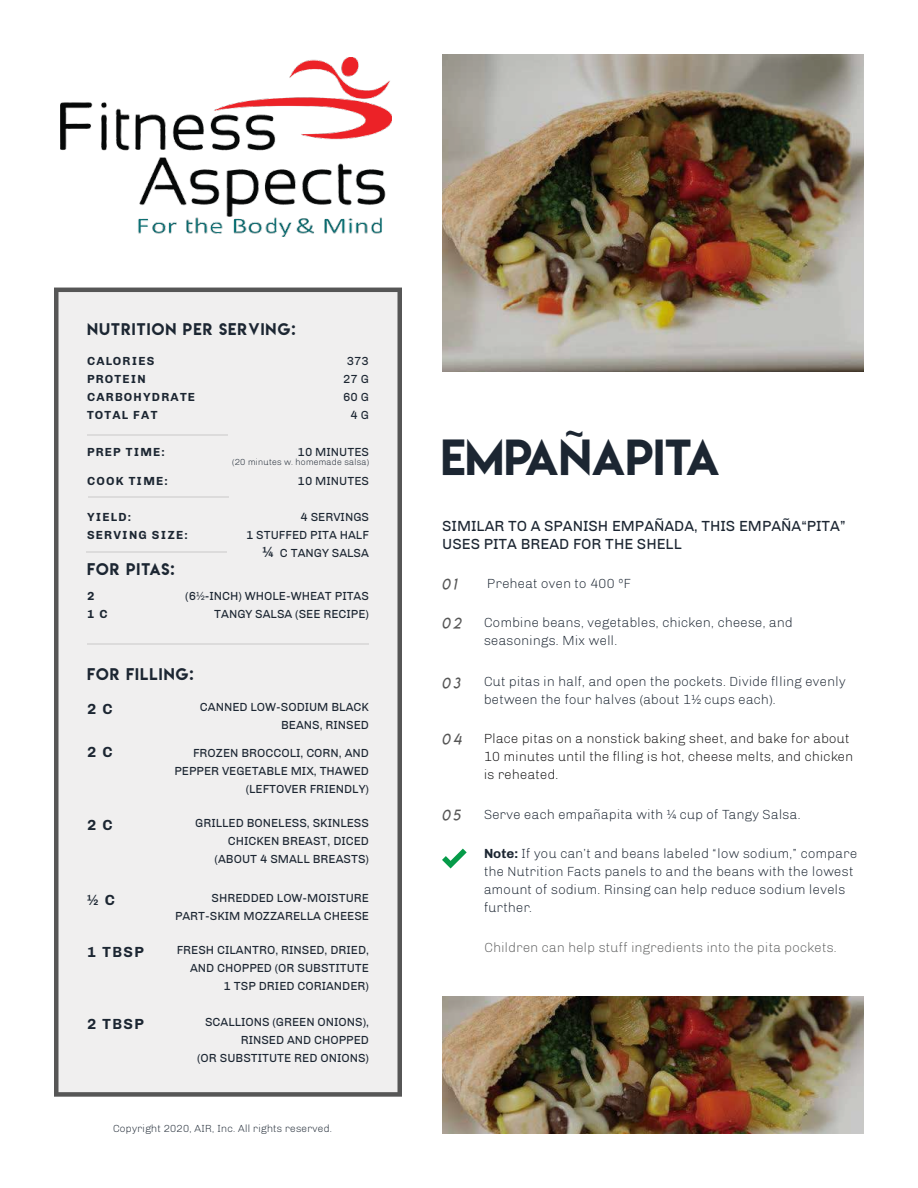
<style>
.page{position:relative;width:918px;height:1188px;background:#fff}
.page>*{position:absolute;margin:0;border:0;box-sizing:border-box;transform-origin:0 0}
.t1{font:45px "Lemon Milk";color:#1c2632}
.t2{font:15px/18px "Chivo";color:#1c2632}
.t3{font:15px "Lemon Milk";letter-spacing:.075em;color:#1c2632}
.t4{font:700 15px "Chivo";letter-spacing:.1em;color:#1c2632}
.t5{font:15px "Lemon Milklightitalic";letter-spacing:.2em;color:#565656}
.t6{font:300 13.5px/18px "Chivo";color:#1c2632}
.t7{font:300 13.5px/18px "Chivo";color:#111011}
.t8{font:300 13.5px "Chivo";color:#606161}
.t9{font:12px/18px "Chivo";color:#1c2632;text-align:right}
.t10{font:700 12px/18px "Chivo";letter-spacing:.1em;color:#1c2632}
.t11{font:300 10.5px "Chivo";color:#1c2632}
.t12{font:300 9px "Chivo";color:#1c2632}
.s1{font-weight:700;font-size:15px}
.s2{font-weight:700}
</style>
<div class="page">
<img style="left:443px;top:997px;width:421px;height:137px">
<img style="left:443px;top:54px;width:421px;height:317px">
<div style="left:54px;top:288px;width:348px;height:809px;background:#f0efef"></div>
<hr style="left:87px;top:434px;width:141px;height:2px;background:#dcdbdb">
<hr style="left:87px;top:643px;width:282px;height:2px;background:#dcdbdb">
<svg style="left:442px;top:849px;width:25px;height:19px"></svg>
<hr style="left:88px;top:497px;width:141px;height:1px;background:#dcdbdb">
<hr style="left:86px;top:551px;width:141px;height:2px;background:#dcdbdb">
<img style="left:60px;top:57px;width:331px;height:180px">
<p class="t3" style="left:87px;top:318px;width:210px">NUTRITION PER SERVING:</p>
<p class="t10" style="left:87px;top:352px;width:110px">CALORIES<br>PROTEIN<br>CARBOHYDRATE<br>TOTAL FAT</p>
<p class="t9" style="left:343px;top:352px;width:27px">373<br>27 G<br>60 G<br>4 G</p>
<p class="t10" style="left:87px;top:443px;width:79px">PREP TIME:</p>
<p class="t9" style="left:298px;top:443px;width:73px">10 MINUTES</p>
<p class="t12" style="left:232px;top:457px;width:139px">(20 minutes w. homemade salsa)</p>
<p class="t10" style="left:87px;top:472px;width:82px">COOK TIME:</p>
<p class="t9" style="left:298px;top:472px;width:73px">10 MINUTES</p>
<p class="t10" style="left:87px;top:508px;width:102px">YIELD:<br>SERVING SIZE:</p>
<p class="t3" style="left:87px;top:559px;width:89px">FOR PITAS:</p>
<p class="t9" style="left:246px;top:508px;width:124px">4 SERVINGS<br>1 STUFFED PITA HALF <span class="s1">¼</span> C TANGY SALSA</p>
<p class="t10" style="left:87px;top:587px;width:22px">2<br>1 C</p>
<p class="t9" style="left:185px;top:587px;width:185px">(6½-INCH) WHOLE-WHEAT PITAS<br>TANGY SALSA (SEE RECIPE)</p>
<p class="t3" style="left:87px;top:664px;width:108px">FOR FILLING:</p>
<p class="t4" style="left:87px;top:700px;width:27px">2 C</p>
<p class="t9" style="left:200px;top:698px;width:171px">CANNED LOW-SODIUM BLACK<br>BEANS, RINSED</p>
<p class="t4" style="left:87px;top:743px;width:27px">2 C</p>
<p class="t9" style="left:174px;top:744px;width:196px">FROZEN BROCCOLI, CORN, AND<br>PEPPER VEGETABLE MIX, THAWED (LEFTOVER FRIENDLY)</p>
<p class="t4" style="left:87px;top:816px;width:27px">2 C</p>
<p class="t9" style="left:195px;top:814px;width:175px">GRILLED BONELESS, SKINLESS<br>CHICKEN BREAST, DICED (ABOUT 4 SMALL BREASTS)</p>
<p class="t4" style="left:87px;top:891px;width:30px">½ C</p>
<p class="t9" style="left:175px;top:889px;width:196px">SHREDDED LOW-MOISTURE<br>PART-SKIM MOZZARELLA CHEESE</p>
<p class="t4" style="left:87px;top:944px;width:58px">1 TBSP</p>
<p class="t9" style="left:177px;top:941px;width:194px">FRESH CILANTRO, RINSED, DRIED,<br>AND CHOPPED (OR SUBSTITUTE<br>1 TSP DRIED CORIANDER)</p>
<p class="t4" style="left:87px;top:1016px;width:58px">2 TBSP</p>
<p class="t9" style="left:197px;top:1013px;width:173px">SCALLIONS (GREEN ONIONS),<br>RINSED AND CHOPPED<br>(OR SUBSTITUTE RED ONIONS)</p>
<p class="t11" style="left:113px;top:1122px;width:221px">Copyright 2020, AIR, Inc. All rights reserved.</p>
<h1 class="t1" style="left:441px;top:426px;width:281px">EMPAÑAPITA</h1>
<p class="t2" style="left:442px;top:516px;width:405px">SIMILAR TO A SPANISH EMPAÑADA, THIS EMPAÑA“PITA”<br>USES PITA BREAD FOR THE SHELL</p>
<p class="t5" style="left:442px;top:575px;width:16px">01</p>
<p class="t6" style="left:487px;top:575px;width:145px">Preheat oven to 400 ºF</p>
<p class="t5" style="left:442px;top:614px;width:21px">02</p>
<p class="t6" style="left:484px;top:614px;width:311px">Combine beans, vegetables, chicken, cheese, and seasonings. Mix well.</p>
<p class="t5" style="left:442px;top:674px;width:20px">03</p>
<p class="t6" style="left:484px;top:672px;width:363px">Cut pitas in half, and open the pockets. Divide flling evenly between the four halves (about 1½ cups each).</p>
<p class="t5" style="left:442px;top:730px;width:21px">04</p>
<p class="t7" style="left:484px;top:730px;width:371px">Place pitas on a nonstick baking sheet, and bake for about<br>10 minutes until the flling is hot, cheese melts, and chicken is reheated.</p>
<p class="t5" style="left:442px;top:806px;width:20px">05</p>
<p class="t6" style="left:484px;top:805px;width:318px">Serve each empañapita with ¼ cup of Tangy Salsa.</p>
<p class="t6" style="left:484px;top:845px;width:375px"><span class="s2">Note:</span> If you can’t and beans labeled “low sodium,” compare the Nutrition Facts panels to and the beans with the lowest amount of sodium. Rinsing can help reduce sodium levels further.</p>
<p class="t8" style="left:484px;top:940px;width:354px">Children can help stuff ingredients into the pita pockets.</p>
</div>
